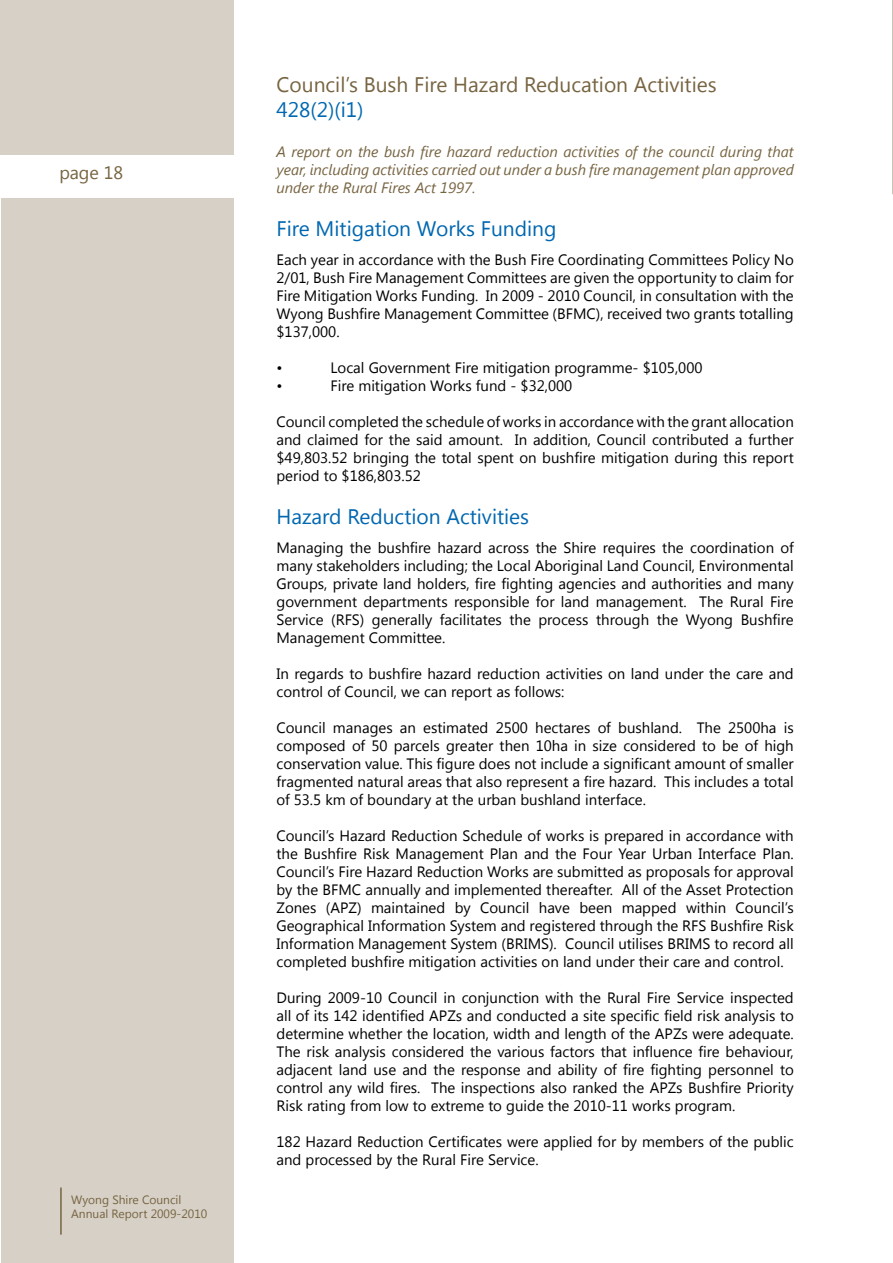
<style>
.page{position:relative;width:893px;height:1263px;background:#fff}
.page>*{position:absolute;margin:0;border:0;box-sizing:border-box;transform-origin:0 0}
.t1{font:21px "Segoe UI";color:#0067b1}
.t2{font:21px "Segoe UI";color:#776441}
.t3{font:18px "Segoe UI";color:#776441}
.t4{font:15px/18px "Segoe UI";color:#000;text-align:justify}
.t5{font:italic 15px/18px "Segoe UI";color:#776441;text-align:justify}
.t6{font:12px/14.4px "Segoe UI";color:#776441}
</style>
<div class="page">
<svg style="left:892px;top:0;width:1px;height:194px"></svg>
<div style="left:1px;top:198px;width:233px;height:1065px;background:#d6d0c6"></div>
<div style="left:0;top:0;width:234px;height:154px;background:#d6d0c6"></div>
<hr style="left:60px;top:1187px;width:2px;height:47px;background:#776441">
<p class="t3" style="left:59px;top:160px;width:65px">page 18</p>
<p class="t6" style="left:71px;top:1192px;width:138px">Wyong Shire Council<br>Annual Report 2009-2010</p>
<h1 class="t2" style="left:276px;top:70px;width:442px">Council’s Bush Fire Hazard Reducation Activities</h1>
<h1 class="t1" style="left:276px;top:95px;width:89px">428(2)(i1)</h1>
<p class="t5" style="left:276px;top:141px;width:519px">A report on the bush fire hazard reduction activities of the council during that year, including activities carried out under a bush fire management plan approved under the Rural Fires Act 1997.</p>
<h1 class="t1" style="left:276px;top:214px;width:281px">Fire Mitigation Works Funding</h1>
<p class="t4" style="left:276px;top:249px;width:519px">Each year in accordance with the Bush Fire Coordinating Committees Policy No 2/01, Bush Fire Management Committees are given the opportunity to claim for Fire Mitigation Works Funding. In 2009 - 2010 Council, in consultation with the Wyong Bushfire Management Committee (BFMC), received two grants totalling $137,000.</p>
<p class="t4" style="left:276px;top:357px;width:8px">•</p>
<p class="t4" style="left:330px;top:357px;width:374px">Local Government Fire mitigation programme- $105,000</p>
<p class="t4" style="left:276px;top:375px;width:8px">•</p>
<p class="t4" style="left:330px;top:375px;width:243px">Fire mitigation Works fund - $32,000</p>
<p class="t4" style="left:276px;top:411px;width:519px">Council completed the schedule of works in accordance with the grant allocation and claimed for the said amount. In addition, Council contributed a further $49,803.52 bringing the total spent on bushfire mitigation during this report period to $186,803.52</p>
<h1 class="t1" style="left:276px;top:502px;width:254px">Hazard Reduction Activities</h1>
<p class="t4" style="left:276px;top:537px;width:519px">Managing the bushfire hazard across the Shire requires the coordination of many stakeholders including; the Local Aboriginal Land Council, Environmental Groups, private land holders, fire fighting agencies and authorities and many government departments responsible for land management. The Rural Fire Service (RFS) generally facilitates the process through the Wyong Bushfire Management Committee.</p>
<p class="t4" style="left:276px;top:663px;width:519px">In regards to bushfire hazard reduction activities on land under the care and control of Council, we can report as follows:</p>
<p class="t4" style="left:276px;top:717px;width:519px">Council manages an estimated 2500 hectares of bushland. The 2500ha is composed of 50 parcels greater then 10ha in size considered to be of high conservation value. This figure does not include a significant amount of smaller fragmented natural areas that also represent a fire hazard. This includes a total of 53.5 km of boundary at the urban bushland interface.</p>
<p class="t4" style="left:276px;top:825px;width:519px">Council’s Hazard Reduction Schedule of works is prepared in accordance with the Bushfire Risk Management Plan and the Four Year Urban Interface Plan.<br>Council’s Fire Hazard Reduction Works are submitted as proposals for approval by the BFMC annually and implemented thereafter. All of the Asset Protection Zones (APZ) maintained by Council have been mapped within Council’s Geographical Information System and registered through the RFS Bushfire Risk Information Management System (BRIMS). Council utilises BRIMS to record all completed bushfire mitigation activities on land under their care and control.</p>
<p class="t4" style="left:276px;top:987px;width:519px">During 2009-10 Council in conjunction with the Rural Fire Service inspected all of its 142 identified APZs and conducted a site specific field risk analysis to determine whether the location, width and length of the APZs were adequate.<br>The risk analysis considered the various factors that influence fire behaviour, adjacent land use and the response and ability of fire fighting personnel to control any wild fires. The inspections also ranked the APZs Bushfire Priority Risk rating from low to extreme to guide the 2010-11 works program.</p>
<p class="t4" style="left:276px;top:1131px;width:519px">182 Hazard Reduction Certificates were applied for by members of the public and processed by the Rural Fire Service.</p>
</div>
